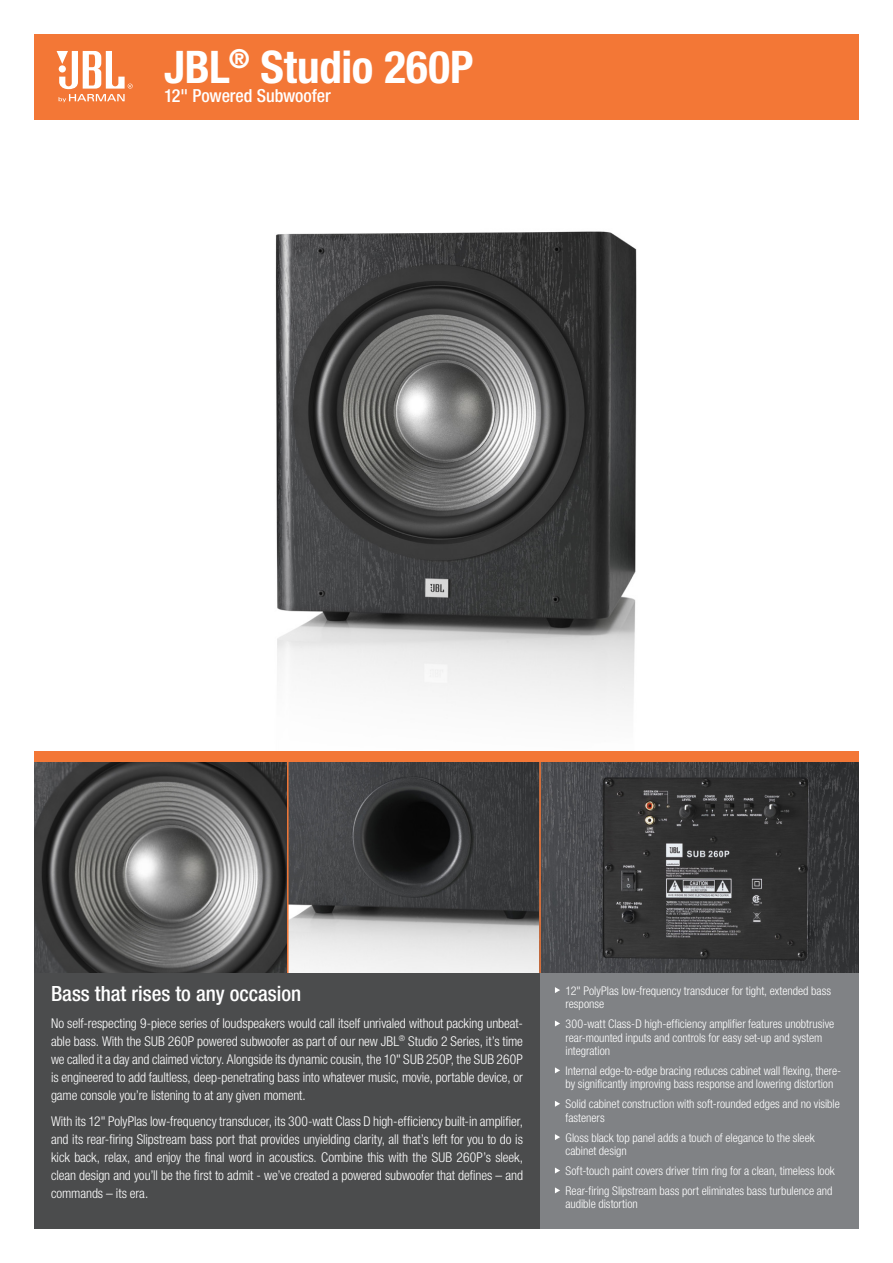
<style>
.page{position:relative;width:893px;height:1263px;background:#fff}
.page>*{position:absolute;margin:0;border:0;box-sizing:border-box;transform-origin:0 0}
.t1{font:700 condensed 45px "Helvetica Neue LT Pro";color:#fff}
.t2{font:500 condensed 21px "Helvetica Neue LT Pro";color:#fff}
.t3{font:500 condensed 18px "Helvetica Neue LT Pro";letter-spacing:-.005em;color:#fff}
.t4{font:300 condensed 13.5px/18px "Helvetica Neue LT Pro";letter-spacing:-.005em;color:#fff;text-align:justify}
.t5{font:300 condensed 12px/13.5px "Helvetica Neue LT Pro";color:#fff}
</style>
<div class="page">
<img style="left:34px;top:761px;width:253px;height:212px">
<svg style="left:289px;top:761px;width:250px;height:212px;background:#656566"></svg>
<svg style="left:541px;top:761px;width:318px;height:212px;background:#3e3e3f"></svg>
<img style="left:127px;top:119px;width:639px;height:589px">
<div style="left:34px;top:34px;width:825px;height:85px;background:#f37736"></div>
<svg style="left:57px;top:51px;width:76px;height:51px"></svg>
<div style="left:34px;top:751px;width:825px;height:10px;background:#f37736"></div>
<hr style="left:539px;top:759px;width:2px;height:214px;background:#f37736">
<hr style="left:287px;top:759px;width:2px;height:214px;background:#f37736">
<div style="left:34px;top:973px;width:506px;height:256px;background:#4b4c4d"></div>
<div style="left:540px;top:973px;width:319px;height:256px;background:#808285"></div>
<svg style="left:555px;top:987px;width:5px;height:6px"></svg>
<svg style="left:555px;top:1020px;width:5px;height:6px"></svg>
<svg style="left:555px;top:1067px;width:5px;height:6px"></svg>
<svg style="left:555px;top:1101px;width:5px;height:6px"></svg>
<svg style="left:555px;top:1134px;width:5px;height:6px"></svg>
<svg style="left:555px;top:1167px;width:5px;height:6px"></svg>
<svg style="left:555px;top:1187px;width:5px;height:6px"></svg>
<h1 class="t1" style="left:164px;top:40px;width:311px">JBL<sup>®</sup> Studio 260P</h1>
<h3 class="t3" style="left:164px;top:85px;width:168px">12" Powered Subwoofer</h3>
<h2 class="t2" style="left:51px;top:981px;width:252px">Bass that rises to any occasion</h2>
<p class="t4" style="left:51px;top:1014px;width:473px">No self-respecting 9-piece series of loudspeakers would call itself unrivaled without packing unbeat&shy;able bass. With the SUB 260P powered subwoofer as part of our new JBL<sup>®</sup> Studio 2 Series, it’s time we called it a day and claimed victory. Alongside its dynamic cousin, the 10" SUB 250P, the SUB 260P is engineered to add faultless, deep-penetrating bass into whatever music, movie, portable device, or game console you’re listening to at any given moment.</p>
<p class="t4" style="left:51px;top:1112px;width:474px">With its 12" PolyPlas low-frequency transducer, its 300-watt Class D high-efficiency built-in amplifier, and its rear-firing Slipstream bass port that provides unyielding clarity, all that’s left for you to do is kick back, relax, and enjoy the final word in acoustics. Combine this with the SUB 260P’s sleek, clean design and you’ll be the first to admit - we’ve created a powered subwoofer that defines – and commands – its era.</p>
<p class="t5" style="left:566px;top:983px;width:267px">12" PolyPlas low-frequency transducer for tight, extended bass response</p>
<p class="t5" style="left:566px;top:1017px;width:270px">300-watt Class-D high-efficiency amplifier features unobtrusive rear-mounted inputs and controls for easy set-up and system integration</p>
<p class="t5" style="left:566px;top:1064px;width:277px">Internal edge-to-edge bracing reduces cabinet wall flexing, there&shy;by significantly improving bass response and lowering distortion</p>
<p class="t5" style="left:566px;top:1097px;width:276px">Solid cabinet construction with soft-rounded edges and no visible fasteners</p>
<p class="t5" style="left:566px;top:1130px;width:251px">Gloss black top panel adds a touch of elegance to the sleek cabinet design</p>
<p class="t5" style="left:566px;top:1161px;width:271px;line-height:20px">Soft-touch paint covers driver trim ring for a clean, timeless look<br>Rear-firing Slipstream bass port eliminates bass turbulence and</p>
<p class="t5" style="left:566px;top:1197px;width:74px">audible distortion</p>
</div>
